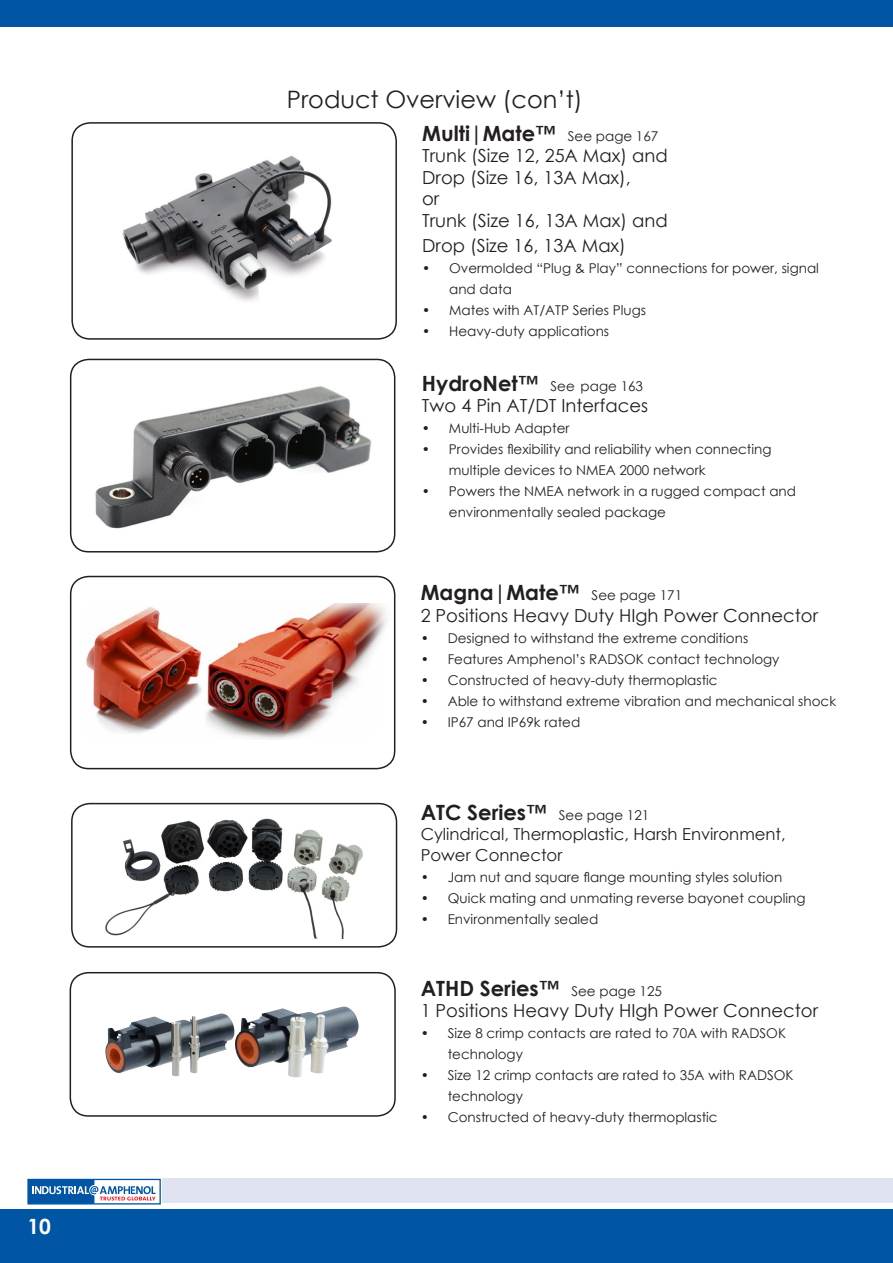
<style>
.page{position:relative;width:893px;height:1263px;background:#fff}
.page>*{position:absolute;margin:0;border:0;box-sizing:border-box;transform-origin:0 0}
.t1{font:24px "Century Gothic";color:#231f20}
.t2{font:700 21px "Century Gothic";color:#231f20}
.t3{font:700 21px "Century Gothic";color:#fff}
.t4{font:18px/21.6px "Century Gothic";color:#231f20}
.t5{font:16.5px/21px "Century Gothic";color:#231f20}
.t6{font:13.5px/21px "Century Gothic";color:#231f20}
.s1{font-weight:400;font-size:13.5px}
.s2{font-weight:700;font-size:21px}
</style>
<div class="page">
<div style="left:71px;top:122px;width:326px;height:218px;border:2px solid #231f20;border-radius:18px"></div>
<img style="left:122px;top:155px;width:210px;height:146px">
<img style="left:86px;top:603px;width:301px;height:137px">
<div style="left:70px;top:576px;width:325px;height:193px;border:2px solid #231f20;border-radius:18px"></div>
<img style="left:71px;top:359px;width:324px;height:193px">
<div style="left:70px;top:359px;width:325px;height:193px;border:2px solid #231f20;border-radius:18px"></div>
<div style="left:71px;top:803px;width:326px;height:144px;border:2px solid #231f20;border-radius:18px"></div>
<img style="left:105px;top:818px;width:258px;height:121px">
<div style="left:70px;top:972px;width:326px;height:145px;border:2px solid #231f20;border-radius:18px"></div>
<img style="left:105px;top:1006px;width:254px;height:72px">
<div style="left:0;top:1210px;width:893px;height:53px;background:#0155a5"></div>
<div style="left:0;top:0;width:893px;height:26px;background:#0155a5"></div>
<div style="left:161px;top:1178px;width:732px;height:25px;background:#e0e4f2"></div>
<div style="left:27px;top:1179px;width:134px;height:25px;border:1px solid #0155a5"></div>
<svg style="left:28px;top:1179px;width:128px;height:25px"></svg>
<h2 class="t3" style="left:27px;top:1218px;width:25px">10</h2>
<h1 class="t1" style="left:287px;top:90px;width:297px">Product Overview (con’t)</h1>
<h2 class="t2" style="left:422px;top:125px;width:238px">Multi|Mate™ <span class="s1">See page 167</span></h2>
<h3 class="t4" style="left:422px;top:146px;width:247px">Trunk (Size 12, 25A Max) and<br>Drop (Size 16, 13A Max),<br>or<br>Trunk (Size 16, 13A Max) and</h3>
<h3 class="t4" style="left:422px;top:236px;width:205px">Drop (Size 16, 13A Max)</h3>
<p class="t6" style="left:449px;top:259px;width:371px;text-indent:-27px">• Overmolded “Plug &amp; Play” connections for power, signal and data</p>
<p class="t6" style="left:422px;top:301px;width:225px">• Mates with AT/ATP Series Plugs</p>
<p class="t6" style="left:422px;top:322px;width:189px">• Heavy-duty applications</p>
<p class="t6" style="left:422px;top:376px;width:223px"><span class="s2">HydroNet™</span> See page 163</p>
<h3 class="t4" style="left:422px;top:394px;width:228px">Two 4 Pin AT/DT Interfaces</h3>
<p class="t6" style="left:422px;top:418px;width:149px">• Multi-Hub Adapter</p>
<p class="t6" style="left:449px;top:439px;width:324px;text-indent:-27px">• Provides flexibility and reliability when connecting multiple devices to NMEA 2000 network</p>
<p class="t6" style="left:449px;top:481px;width:349px;text-indent:-27px">• Powers the NMEA network in a rugged compact and environmentally sealed package</p>
<h2 class="t2" style="left:421px;top:584px;width:263px">Magna|Mate™ <span class="s1">See page 171</span></h2>
<h3 class="t4" style="left:421px;top:606px;width:399px">2 Positions Heavy Duty HIgh Power Connector</h3>
<p class="t6" style="left:421px;top:629px;width:329px">• Designed to withstand the extreme conditions</p>
<p class="t6" style="left:421px;top:650px;width:360px">• Features Amphenol’s RADSOK contact technology</p>
<p class="t6" style="left:421px;top:671px;width:299px">• Constructed of heavy-duty thermoplastic</p>
<p class="t6" style="left:421px;top:692px;width:417px">• Able to withstand extreme vibration and mechanical shock</p>
<p class="t6" style="left:421px;top:713px;width:161px">• IP67 and IP69k rated</p>
<h2 class="t2" style="left:421px;top:804px;width:230px">ATC Series™ <span class="s1">See page 121</span></h2>
<p class="t5" style="left:421px;top:825px;width:367px">Cylindrical, Thermoplastic, Harsh Environment,<br>Power Connector</p>
<p class="t6" style="left:421px;top:868px;width:363px">• Jam nut and square flange mounting styles solution</p>
<p class="t6" style="left:421px;top:889px;width:386px">• Quick mating and unmating reverse bayonet coupling</p>
<p class="t6" style="left:421px;top:910px;width:179px">• Environmentally sealed</p>
<h2 class="t2" style="left:421px;top:980px;width:243px">ATHD Series™ <span class="s1">See page 125</span></h2>
<h3 class="t4" style="left:421px;top:1001px;width:399px">1 Positions Heavy Duty HIgh Power Connector</h3>
<p class="t6" style="left:448px;top:1024px;width:340px;text-indent:-27px">• Size 8 crimp contacts are rated to 70A with RADSOK technology</p>
<p class="t6" style="left:448px;top:1066px;width:347px;text-indent:-27px">• Size 12 crimp contacts are rated to 35A with RADSOK technology</p>
<p class="t6" style="left:421px;top:1108px;width:299px">• Constructed of heavy-duty thermoplastic</p>
</div>
